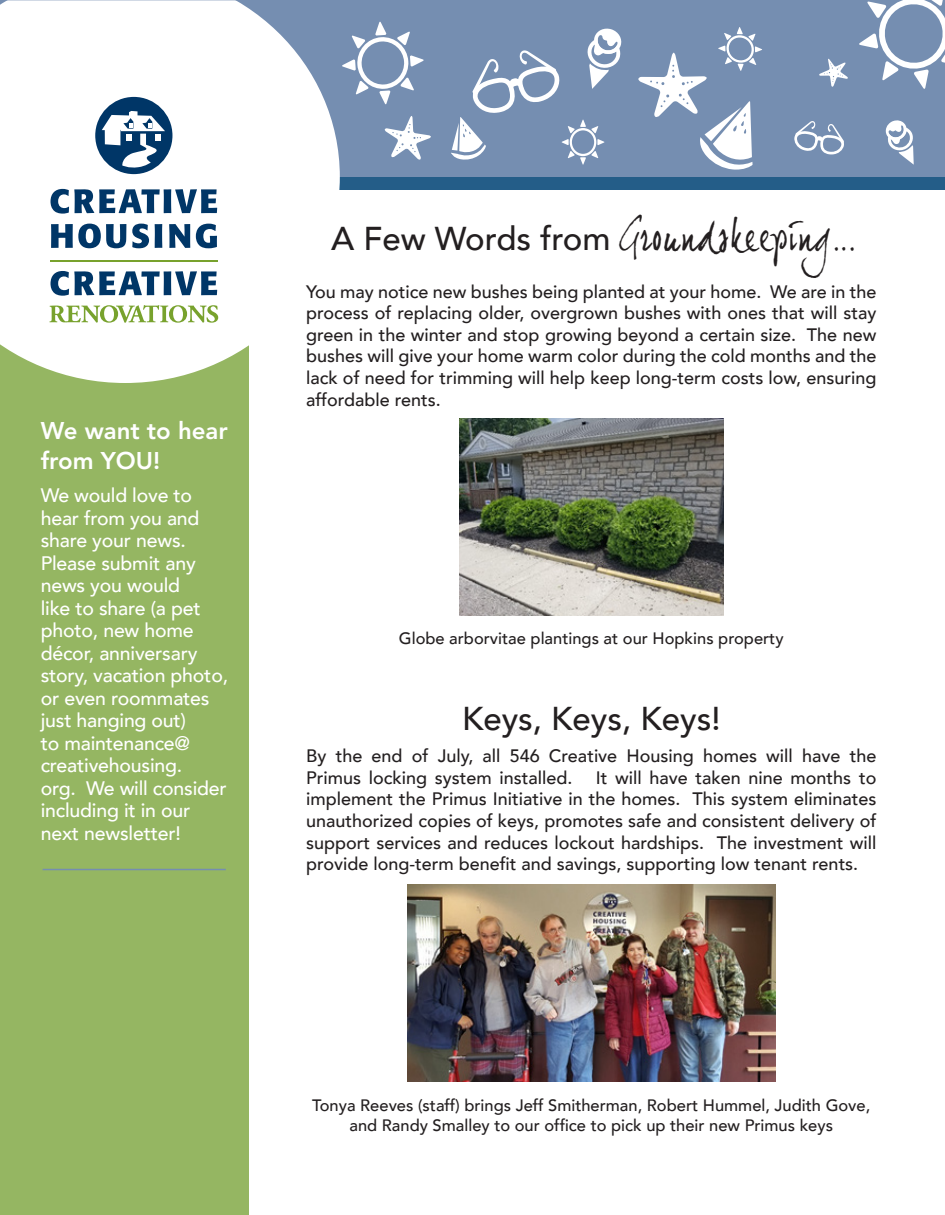
<style>
.page{position:relative;width:945px;height:1215px;background:#fff}
.page>*{position:absolute;margin:0;border:0;box-sizing:border-box;transform-origin:0 0}
.t1{font:42px "Joe Hand 2";color:#231f20}
.t2{font:500 33px "Avenir";color:#231f20}
.t3{font:800 24px/30px "Avenir LT Std";color:#fff}
.t4{font:500 19.5px/22.5px "Avenir";letter-spacing:-.01em;color:#fff}
.Body{font:500 18px/21.6px "Avenir";color:#231f20;text-align:justify}
.Body-2{font:500 16.5px/19.8px "Avenir";color:#231f20;text-align:center}
.s1{font-family:"Avenir";font-weight:500;font-size:33px}
</style>
<div class="page">
<div style="left:0;top:0;width:945px;height:180px;background:#758eb1"></div>
<div style="left:0;top:177px;width:945px;height:12px;background:#245d88"></div>
<svg style="left:342px;top:21px;width:82px;height:84px"></svg>
<svg style="left:385px;top:116px;width:46px;height:44px"></svg>
<svg style="left:859px;top:0;width:86px;height:89px"></svg>
<svg style="left:885px;top:120px;width:29px;height:45px"></svg>
<svg style="left:819px;top:59px;width:29px;height:28px"></svg>
<svg style="left:794px;top:121px;width:50px;height:33px"></svg>
<svg style="left:451px;top:28px;width:171px;height:137px"></svg>
<svg style="left:638px;top:27px;width:124px;height:143px"></svg>
<div style="left:0;top:49px;width:249px;height:1166px;background:#95b662"></div>
<svg style="left:0;top:0;width:340px;height:383px;fill:#fff"></svg>
<hr style="left:43px;top:869px;width:183px;height:1px;background:#758eb1">
<div style="left:95px;top:97px;width:77px;height:77px;background:#003667;border-radius:50%"></div>
<svg style="left:102px;top:111px;width:63px;height:58px"></svg>
<svg style="left:51px;top:189px;width:166px;height:25px"></svg>
<svg style="left:51px;top:224px;width:75px;height:24px"></svg>
<svg style="left:132px;top:224px;width:17px;height:24px"></svg>
<svg style="left:155px;top:224px;width:7px;height:24px"></svg>
<svg style="left:169px;top:224px;width:21px;height:24px"></svg>
<svg style="left:196px;top:224px;width:21px;height:24px"></svg>
<hr style="left:51px;top:260px;width:167px;height:2px;background:#78a22d">
<svg style="left:51px;top:271px;width:166px;height:25px"></svg>
<svg style="left:49px;top:305px;width:169px;height:18px"></svg>
<img style="left:460px;top:418px;width:263px;height:198px">
<img style="left:407px;top:885px;width:368px;height:197px">
<p class="t3" style="left:41px;top:416px;width:189px">We want to hear from YOU!</p>
<p class="t4" style="left:41px;top:483px;width:189px">We would love to hear from you and share your news.<br>Please submit any news you would<br>like to share (a pet photo, new home décor, anniversary story, vacation photo, or even roommates just hanging out)<br>to maintenance@ creativehousing.<br>org. We will consider including it in our next newsletter!</p>
<p class="t1" style="left:331px;top:211px;width:537px"><span class="s1">A Few Words from</span> Groundskeeping…</p>
<p class="Body" style="left:306px;top:280px;width:572px">You may notice new bushes being planted at your home. We are in the process of replacing older, overgrown bushes with ones that will stay green in the winter and stop growing beyond a certain size. The new bushes will give your home warm color during the cold months and the lack of need for trimming will help keep long-term costs low, ensuring affordable rents.</p>
<p class="Body-2" style="left:399px;top:627px;width:386px">Globe arborvitae plantings at our Hopkins property</p>
<p class="t2" style="left:462px;top:690px;width:260px">Keys, Keys, Keys!</p>
<p class="Body" style="left:306px;top:744px;width:572px">By the end of July, all 546 Creative Housing homes will have the<br>Primus locking system installed.</p>
<p class="Body" style="left:306px;top:766px;width:572px;text-indent:290px">It will have taken nine months to implement the Primus Initiative in the homes. This system eliminates unauthorized copies of keys, promotes safe and consistent delivery of support services and reduces lockout hardships. The investment will provide long-term benefit and savings, supporting low tenant rents.</p>
<p class="Body-2" style="left:312px;top:1095px;width:560px">Tonya Reeves (staff) brings Jeff Smitherman, Robert Hummel, Judith Gove, and Randy Smalley to our office to pick up their new Primus keys</p>
</div>
